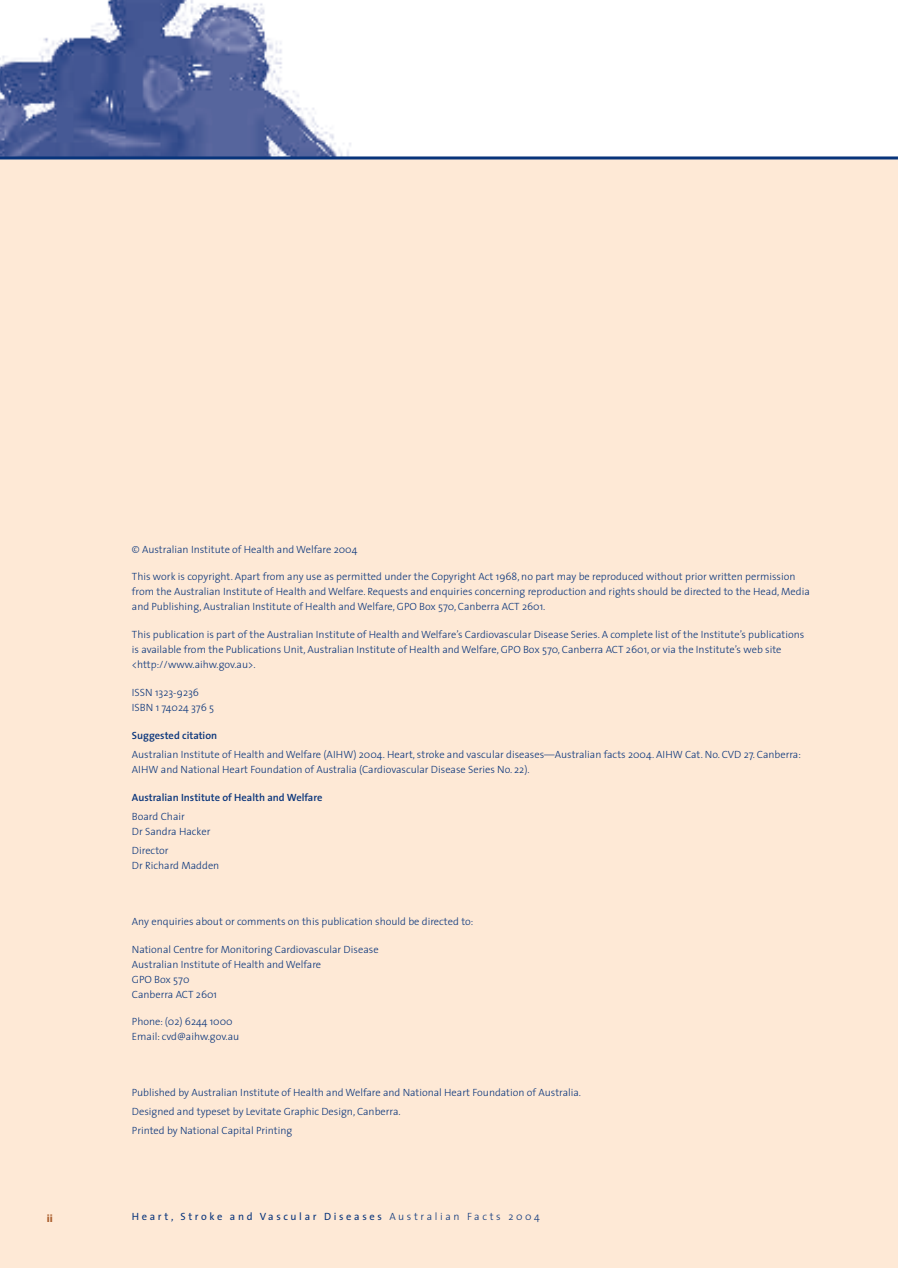
<style>
.page{position:relative;width:898px;height:1268px;background:#fff}
.page>*{position:absolute;margin:0;border:0;box-sizing:border-box;transform-origin:0 0}
.t1{font:300 10.5px/15px "The Sans";color:#08347b}
.t2{font:600 10.5px "The Sans";color:#08347b}
.t3{font:10.5px "The Sans";letter-spacing:.25em;color:#08347b}
.t4{font:900 10.5px "DIN";color:#ab602f}
.s1{font-weight:300}
</style>
<div class="page">
<div style="left:0;top:159px;width:897px;height:1109px;background:#fee9d6"></div>
<img style="left:0;top:0;width:351px;height:156px">
<hr style="left:0;top:156px;width:897px;height:3px;background:#08347b">
<svg style="left:0;top:0;width:5px;height:6px"></svg>
<p class="t4" style="left:47px;top:1214px;width:8px">ii</p>
<p class="t1" style="left:132px;top:543px;width:227px">© Australian Institute of Health and Welfare 2004</p>
<p class="t1" style="left:132px;top:570px;width:679px">This work is copyright. Apart from any use as permitted under the Copyright Act 1968, no part may be reproduced without prior written permission from the Australian Institute of Health and Welfare. Requests and enquiries concerning reproduction and rights should be directed to the Head, Media and Publishing, Australian Institute of Health and Welfare, GPO Box 570, Canberra ACT 2601.</p>
<p class="t1" style="left:132px;top:628px;width:673px">This publication is part of the Australian Institute of Health and Welfare’s Cardiovascular Disease Series. A complete list of the Institute’s publications is available from the Publications Unit, Australian Institute of Health and Welfare, GPO Box 570, Canberra ACT 2601, or via the Institute’s web site &lt;http://www.aihw.gov.au&gt;.</p>
<p class="t1" style="left:132px;top:686px;width:84px">ISSN 1323-9236<br>ISBN 1 74024 376 5</p>
<p class="t2" style="left:132px;top:731px;width:87px">Suggested citation</p>
<p class="t1" style="left:132px;top:748px;width:670px">Australian Institute of Health and Welfare (AIHW) 2004. Heart, stroke and vascular diseases—Australian facts 2004. AIHW Cat. No. CVD 27. Canberra:<br>AIHW and National Heart Foundation of Australia (Cardiovascular Disease Series No. 22).</p>
<p class="t2" style="left:132px;top:793px;width:192px">Australian Institute of Health and Welfare</p>
<p class="t1" style="left:132px;top:810px;width:80px">Board Chair<br>Dr Sandra Hacker</p>
<p class="t1" style="left:132px;top:844px;width:89px">Director<br>Dr Richard Madden</p>
<p class="t1" style="left:132px;top:915px;width:343px">Any enquiries about or comments on this publication should be directed to:</p>
<p class="t1" style="left:132px;top:942px;width:248px">National Centre for Monitoring Cardiovascular Disease<br>Australian Institute of Health and Welfare<br>GPO Box 570<br>Canberra ACT 2601</p>
<p class="t1" style="left:132px;top:1015px;width:109px">Phone: (02) 6244 1000<br>Email: cvd@aihw.gov.au</p>
<p class="t1" style="left:132px;top:1084px;width:450px;line-height:19.2px">Published by Australian Institute of Health and Welfare and National Heart Foundation of Australia.<br>Designed and typeset by Levitate Graphic Design, Canberra.<br>Printed by National Capital Printing</p>
<p class="t3" style="left:132px;top:1213px;width:409px">Heart, Stroke and Vascular Diseases <span class="s1">Australian Facts 2004</span></p>
</div>
